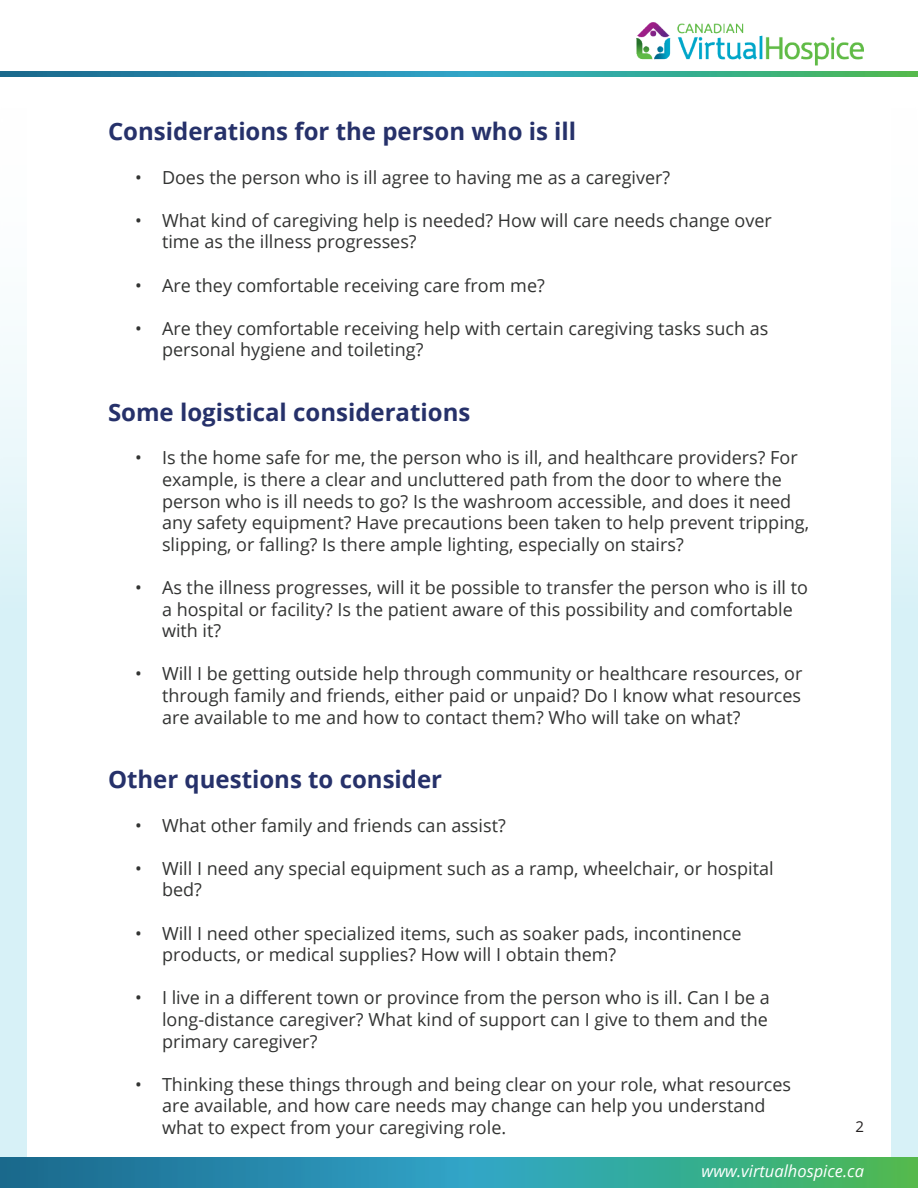
<style>
.page{position:relative;width:918px;height:1188px;background:#fff}
.page>*{position:absolute;margin:0;border:0;box-sizing:border-box;transform-origin:0 0}
.t1{font:700 24px "Open Sans";color:#26316a}
.t2{font:18px/21.6px "Open Sans";color:#323332}
.t3{font:italic 16.5px "Open Sans";color:#fff}
.t4{font:15px "Open Sans";color:#231f20}
</style>
<div class="page">
<div style="left:0;top:74px;width:918px;height:1083px;background:linear-gradient(to bottom,#fbfdfd,#ccedf5)"></div>
<div style="left:27px;top:54px;width:864px;height:1119px;background:#fff"></div>
<img style="left:0;top:1157px;width:918px;height:31px">
<img style="left:0;top:71px;width:918px;height:5px">
<img style="left:636px;top:22px;width:228px;height:44px">
<p class="t1" style="left:108px;top:115px;width:470px">Considerations for the person who is ill</p>
<p class="t2" style="left:135px;top:166px;width:537px">• Does the person who is ill agree to having me as a caregiver?</p>
<p class="t2" style="left:162px;top:209px;width:611px;text-indent:-27px">• What kind of caregiving help is needed? How will care needs change over time as the illness progresses?</p>
<p class="t2" style="left:135px;top:274px;width:411px">• Are they comfortable receiving care from me?</p>
<p class="t2" style="left:162px;top:317px;width:608px;text-indent:-27px">• Are they comfortable receiving help with certain caregiving tasks such as personal hygiene and toileting?</p>
<p class="t1" style="left:108px;top:396px;width:364px">Some logistical considerations</p>
<p class="t2" style="left:162px;top:447px;width:649px;text-indent:-27px">• Is the home safe for me, the person who is ill, and healthcare providers? For example, is there a clear and uncluttered path from the door to where the person who is ill needs to go? Is the washroom accessible, and does it need any safety equipment? Have precautions been taken to help prevent tripping, slipping, or falling? Is there ample lighting, especially on stairs?</p>
<p class="t2" style="left:162px;top:576px;width:648px;text-indent:-27px">• As the illness progresses, will it be possible to transfer the person who is ill to a hospital or facility? Is the patient aware of this possibility and comfortable with it?</p>
<p class="t2" style="left:162px;top:663px;width:642px;text-align:justify;text-indent:-27px">• Will I be getting outside help through community or healthcare resources, or through family and friends, either paid or unpaid? Do I know what resources are available to me and how to contact them? Who will take on what?</p>
<p class="t1" style="left:108px;top:763px;width:336px">Other questions to consider</p>
<p class="t2" style="left:135px;top:814px;width:372px">• What other family and friends can assist?</p>
<p class="t2" style="left:162px;top:857px;width:613px;text-indent:-27px">• Will I need any special equipment such as a ramp, wheelchair, or hospital bed?</p>
<p class="t2" style="left:162px;top:922px;width:581px;text-indent:-27px">• Will I need other specialized items, such as soaker pads, incontinence products, or medical supplies? How will I obtain them?</p>
<p class="t2" style="left:162px;top:987px;width:609px;text-align:justify;text-indent:-27px">• I live in a different town or province from the person who is ill. Can I be a long-distance caregiver? What kind of support can I give to them and the primary caregiver?</p>
<p class="t2" style="left:162px;top:1073px;width:631px;text-indent:-27px">• Thinking these things through and being clear on your role, what resources are available, and how care needs may change can help you understand what to expect from your caregiving role.</p>
<p class="t4" style="left:855px;top:1117px;width:10px">2</p>
<p class="t3" style="left:702px;top:1160px;width:164px">www.virtualhospice.ca</p>
</div>
